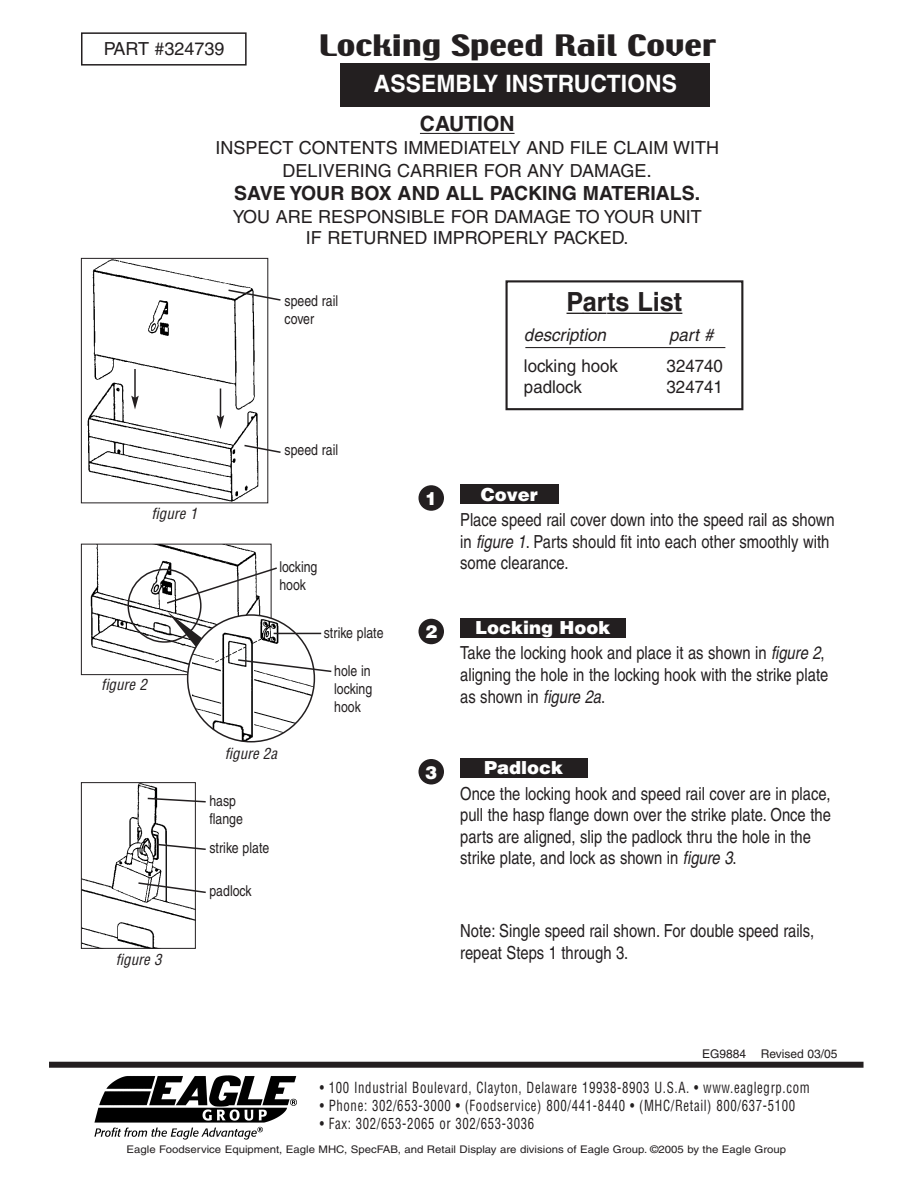
<style>
.page{position:relative;width:918px;height:1188px;background:#fff}
.page>*{position:absolute;margin:0;border:0;box-sizing:border-box;transform-origin:0 0}
.t1{font:700 26.4px "Helvetica";color:#231f20;scale:.96 1}
.t2{font:26.25px "Techno";color:#231f20;scale:1.51 1}
.t3{font:700 24px "Helvetica";color:#fff;scale:.95 1}
.t4{font:700 21px "Helvetica";color:#231f20}
.t5{font:700 19.5px "Helvetica";color:#231f20}
.t6{font:condensed 18px/21.6px "Helvetica";color:#231f20}
.t7{font:18px/22.6px "Helvetica";color:#231f20;text-align:center}
.t8{font:900 18px "Helvetica";color:#fff}
.t9{font:17.55px "Helvetica";color:#231f20;scale:.96 1}
.t10{font:italic 17.55px "Helvetica";color:#231f20;scale:.96 1}
.t11{font:condensed 15px "Helvetica";letter-spacing:.05em;color:#231f20;scale:.85 1}
.t12{font:condensed 15px/18px "Helvetica";color:#231f20}
.t13{font:italic condensed 15px "Helvetica";color:#231f20}
.t14{font:12px "Helvetica";color:#231f20}
.t15{font:10.5px "Helvetica";color:#231f20;scale:1.09 1}
.s1{font-size:19.5px}
.s2{font-style:italic}
</style>
<div class="page">
<img style="left:90px;top:546px;width:167px;height:111px">
<div style="left:81px;top:544px;width:191px;height:131px;border:1px solid #231f20"></div>
<img style="left:83px;top:784px;width:111px;height:163px">
<div style="left:81px;top:782px;width:115px;height:167px;border:1px solid #231f20"></div>
<img style="left:87px;top:260px;width:172px;height:241px">
<div style="left:81px;top:258px;width:187px;height:245px;border:1px solid #231f20"></div>
<div style="left:81px;top:32px;width:166px;height:34px;border:2px solid #231f20"></div>
<div style="left:340px;top:64px;width:370px;height:43px;background:#231f20"></div>
<div style="left:418px;top:485px;width:26px;height:26px;background:#231f20;border-radius:50%"></div>
<div style="left:460px;top:484px;width:98px;height:20px;background:#231f20"></div>
<div style="left:418px;top:619px;width:26px;height:25px;background:#231f20;border-radius:50%"></div>
<div style="left:460px;top:618px;width:165px;height:20px;background:#231f20"></div>
<div style="left:418px;top:759px;width:26px;height:25px;background:#231f20;border-radius:50%"></div>
<div style="left:460px;top:758px;width:127px;height:20px;background:#231f20"></div>
<hr style="left:420px;top:133px;width:30px;height:1px;background:#231f20">
<hr style="left:449px;top:133px;width:66px;height:1px;background:#231f20">
<div style="left:505px;top:280px;width:238px;height:130px;border:2px solid #231f20"></div>
<svg style="left:567px;top:313px;width:40px;height:1px"></svg>
<hr style="left:607px;top:313px;width:75px;height:1px;background:#231f20">
<svg style="left:227px;top:288px;width:54px;height:14px"></svg>
<svg style="left:243px;top:444px;width:38px;height:10px"></svg>
<hr style="left:134px;top:369px;width:2px;height:29px;background:#231f20">
<svg style="left:131px;top:396px;width:8px;height:14px"></svg>
<hr style="left:220px;top:388px;width:1px;height:30px;background:#231f20">
<svg style="left:217px;top:415px;width:7px;height:14px"></svg>
<svg style="left:128px;top:566px;width:204px;height:176px"></svg>
<svg style="left:146px;top:797px;width:60px;height:6px"></svg>
<svg style="left:137px;top:881px;width:69px;height:13px"></svg>
<svg style="left:155px;top:843px;width:51px;height:8px"></svg>
<hr style="left:274px;top:633px;width:47px;height:1px;background:#231f20">
<hr style="left:525px;top:347px;width:200px;height:1px;background:#231f20">
<img style="left:95px;top:1076px;width:202px;height:64px">
<div style="left:49px;top:1062px;width:815px;height:6px;background:#231f20"></div>
<p class="t7" style="left:104px;top:39px;width:122px">PART #324739</p>
<h2 class="t2" style="left:318px;top:32px;width:265px">Locking Speed Rail Cover</h2>
<h3 class="t3" style="left:374px;top:74px;width:320px">ASSEMBLY INSTRUCTIONS</h3>
<p class="t4" style="left:420px;top:116px;width:96px">CAUTION</p>
<p class="t7" style="left:215px;top:138px;width:505px">INSPECT CONTENTS IMMEDIATELY AND FILE CLAIM WITH<br>DELIVERING CARRIER FOR ANY DAMAGE<span class="s1">.</span></p>
<p class="t5" style="left:234px;top:186px;width:468px">SAVE YOUR BOX AND ALL PACKING MATERIALS.</p>
<p class="t7" style="left:233px;top:207px;width:471px;line-height:21.6px">YOU ARE RESPONSIBLE FOR DAMAGE TO YOUR UNIT<br>IF RETURNED IMPROPERLY PACKED.</p>
<p class="t12" style="left:285px;top:293px;width:55px">speed rail cover</p>
<p class="t12" style="left:285px;top:442px;width:55px">speed rail</p>
<p class="t13" style="left:151px;top:505px;width:47px">figure 1</p>
<p class="t13" style="left:101px;top:676px;width:47px">figure 2</p>
<p class="t12" style="left:279px;top:559px;width:40px">locking hook</p>
<p class="t12" style="left:324px;top:626px;width:61px">strike plate</p>
<p class="t13" style="left:225px;top:745px;width:54px">figure 2a</p>
<p class="t12" style="left:209px;top:793px;width:35px">hasp flange</p>
<p class="t12" style="left:209px;top:840px;width:61px">strike plate</p>
<p class="t12" style="left:209px;top:884px;width:44px">padlock</p>
<p class="t12" style="left:334px;top:664px;width:40px;text-align:justify">hole in locking hook</p>
<p class="t13" style="left:116px;top:951px;width:47px">figure 3</p>
<h1 class="t1" style="left:567px;top:291px;width:122px">Parts List</h1>
<p class="t10" style="left:524px;top:329px;width:87px">description</p>
<p class="t10" style="left:669px;top:329px;width:48px">part #</p>
<p class="t9" style="left:524px;top:360px;width:99px">locking hook</p>
<p class="t9" style="left:667px;top:360px;width:60px">324740</p>
<p class="t9" style="left:524px;top:381px;width:62px">padlock</p>
<p class="t9" style="left:667px;top:381px;width:60px">324741</p>
<p class="t8" style="left:425px;top:492px;width:14px">1</p>
<p class="t8" style="left:481px;top:488px;width:58px">Cover</p>
<p class="t6" style="left:460px;top:511px;width:376px">Place speed rail cover down into the speed rail as shown in <span class="s2">figure 1</span>. Parts should fit into each other smoothly with some clearance.</p>
<p class="t8" style="left:425px;top:625px;width:14px">2</p>
<p class="t8" style="left:475px;top:621px;width:137px">Locking Hook</p>
<p class="t6" style="left:460px;top:644px;width:370px">Take the locking hook and place it as shown in <span class="s2">figure 2</span>, aligning the hole in the locking hook with the strike plate as shown in <span class="s2">figure 2a</span>.</p>
<p class="t8" style="left:425px;top:766px;width:14px">3</p>
<p class="t8" style="left:484px;top:761px;width:81px">Padlock</p>
<p class="t6" style="left:460px;top:784px;width:372px">Once the locking hook and speed rail cover are in place, pull the hasp flange down over the strike plate. Once the parts are aligned, slip the padlock thru the hole in the strike plate, and lock as shown in <span class="s2">figure 3</span>.</p>
<p class="t6" style="left:460px;top:922px;width:355px">Note: Single speed rail shown. For double speed rails, repeat Steps 1 through 3.</p>
<p class="t14" style="left:702px;top:1049px;width:137px">EG9884 Revised 03/05</p>
<p class="t11" style="left:320px;top:1079px;width:578px">• 100 Industrial Boulevard, Clayton, Delaware 19938-8903 U.S.A. • www.eaglegrp.com</p>
<p class="t11" style="left:320px;top:1097px;width:561px">• Phone: 302/653-3000 • (Foodservice) 800/441-8440 • (MHC/Retail) 800/637-5100</p>
<p class="t11" style="left:320px;top:1115px;width:254px">• Fax: 302/653-2065 or 302/653-3036</p>
<p class="t15" style="left:127px;top:1146px;width:607px">Eagle Foodservice Equipment, Eagle MHC, SpecFAB, and Retail Display are divisions of Eagle Group. ©2005 by the Eagle Group</p>
</div>
